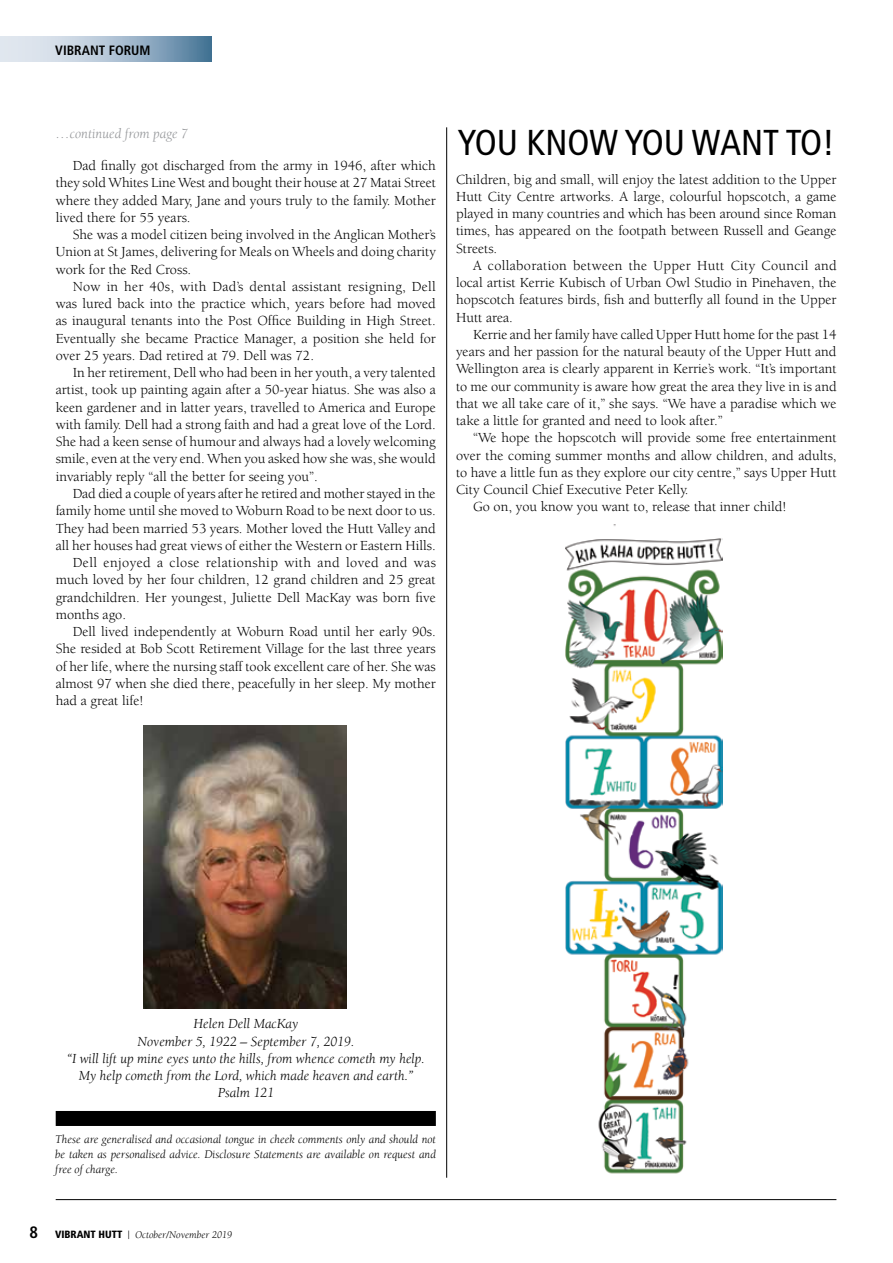
<style>
.page{position:relative;width:893px;height:1263px;background:#fff}
.page>*{position:absolute;margin:0;border:0;box-sizing:border-box;transform-origin:0 0}
.t1{font:condensed 36px "Frutiger LT Std";color:#000}
.t2{font:700 condensed 16.5px "Frutiger LT Std";color:#000}
.t3{font:14.25px/17.2px "Berkeley";color:#000;text-align:justify}
.t4{font:italic 14.25px/17.2px "Berkeley";color:#000;text-align:center}
.t5{font:14.25px "Berkeley";letter-spacing:.03em;color:#000}
.t6{font:italic 14.25px "Berkeley";color:#939598}
.t7{font:700 condensed 13.5px "Frutiger LT Std";color:#000}
.t8{font:italic 12px/15px "Berkeley";color:#000;text-align:justify}
.t9{font:italic 10.5px "Berkeley";color:#000}
.s1{font-family:"Frutiger LT Std";font-weight:900;font-style:normal;font-stretch:condensed}
</style>
<div class="page">
<hr style="left:56px;top:1199px;width:780px;height:1px;background:#000">
<svg style="left:0;top:37px;width:212px;height:25px"></svg>
<div style="left:56px;top:1111px;width:380px;height:15px;background:#000"></div>
<img style="left:144px;top:725px;width:203px;height:283px">
<hr style="left:446px;top:127px;width:1px;height:1051px;background:#000">
<img style="left:566px;top:524px;width:157px;height:650px">
<p class="t7" style="left:55px;top:43px;width:97px">VIBRANT FORUM</p>
<p class="t6" style="left:56px;top:126px;width:134px">…continued from page 7</p>
<p class="t3" style="left:56px;top:157px;width:382px;text-indent:17px">Dad finally got discharged from the army in 1946, after which they sold Whites Line West and bought their house at 27 Matai Street where they added Mary, Jane and yours truly to the family. Mother lived there for 55 years.</p>
<p class="t3" style="left:56px;top:226px;width:382px;text-indent:17px">She was a model citizen being involved in the Anglican Mother’s Union at St James, delivering for Meals on Wheels and doing charity work for the Red Cross.</p>
<p class="t3" style="left:56px;top:278px;width:382px;text-indent:17px">Now in her 40s, with Dad’s dental assistant resigning, Dell was lured back into the practice which, years before had moved as inaugural tenants into the Post Office Building in High Street.<br>Eventually she became Practice Manager, a position she held for over 25 years. Dad retired at 79. Dell was 72.</p>
<p class="t3" style="left:56px;top:364px;width:382px;text-indent:17px">In her retirement, Dell who had been in her youth, a very talented artist, took up painting again after a 50-year hiatus. She was also a keen gardener and in latter years, travelled to America and Europe with family. Dell had a strong faith and had a great love of the Lord.<br>She had a keen sense of humour and always had a lovely welcoming smile, even at the very end. When you asked how she was, she would invariably reply “all the better for seeing you”.</p>
<p class="t3" style="left:73px;top:485px;width:364px">Dad died a couple of years after he retired and mother stayed in the</p>
<p class="t3" style="left:56px;top:502px;width:382px">family home until she moved to Woburn Road to be next door to us.</p>
<p class="t3" style="left:56px;top:520px;width:382px">They had been married 53 years. Mother loved the Hutt Valley and</p>
<p class="t3" style="left:56px;top:537px;width:382px">all her houses had great views of either the Western or Eastern Hills.</p>
<p class="t5" style="left:73px;top:555px;width:365px">Dell enjoyed a close relationship with and loved and was</p>
<p class="t3" style="left:56px;top:571px;width:382px">much loved by her four children, 12 grand children and 25 great</p>
<p class="t3" style="left:56px;top:589px;width:382px">grandchildren. Her youngest, Juliette Dell MacKay was born five</p>
<p class="t3" style="left:56px;top:606px;width:72px">months ago.</p>
<p class="t3" style="left:73px;top:623px;width:365px">Dell lived independently at Woburn Road until her early 90s.</p>
<p class="t3" style="left:56px;top:640px;width:382px">She resided at Bob Scott Retirement Village for the last three years</p>
<p class="t3" style="left:56px;top:658px;width:382px">of her life, where the nursing staff took excellent care of her. She was</p>
<p class="t3" style="left:56px;top:675px;width:382px">almost 97 when she died there, peacefully in her sleep. My mother</p>
<p class="t3" style="left:56px;top:692px;width:89px">had a great life!</p>
<h1 class="t1" style="left:458px;top:121px;width:379px">YOU KNOW YOU WANT TO!</h1>
<p class="t3" style="left:456px;top:171px;width:382px">Children, big and small, will enjoy the latest addition to the Upper Hutt City Centre artworks. A large, colourful hopscotch, a game played in many countries and which has been around since Roman times, has appeared on the footpath between Russell and Geange Streets.</p>
<p class="t3" style="left:456px;top:257px;width:382px;text-indent:17px">A collaboration between the Upper Hutt City Council and local artist Kerrie Kubisch of Urban Owl Studio in Pinehaven, the hopscotch features birds, fish and butterfly all found in the Upper Hutt area.</p>
<p class="t3" style="left:456px;top:326px;width:382px;text-indent:17px">Kerrie and her family have called Upper Hutt home for the past 14 years and her passion for the natural beauty of the Upper Hutt and Wellington area is clearly apparent in Kerrie’s work. “It’s important to me our community is aware how great the area they live in is and that we all take care of it,” she says. “We have a paradise which we take a little for granted and need to look after.”</p>
<p class="t3" style="left:473px;top:430px;width:365px">“We hope the hopscotch will provide some free entertainment</p>
<p class="t3" style="left:456px;top:447px;width:382px">over the coming summer months and allow children, and adults,</p>
<p class="t3" style="left:456px;top:464px;width:382px">to have a little fun as they explore our city centre,” says Upper Hutt</p>
<p class="t3" style="left:456px;top:481px;width:234px">City Council Chief Executive Peter Kelly.</p>
<p class="t3" style="left:473px;top:499px;width:315px">Go on, you know you want to, release that inner child!</p>
<p class="t4" style="left:67px;top:1016px;width:359px">Helen Dell MacKay<br>November 5, 1922 – September 7, 2019.<br>“I will lift up mine eyes unto the hills, from whence cometh my help.<br>My help cometh from the Lord, which made heaven and earth.” Psalm 121</p>
<p class="t8" style="left:55px;top:1132px;width:382px">These are generalised and occasional tongue in cheek comments only and should not be taken as personalised advice. Disclosure Statements are available on request and free of charge.</p>
<p class="t2" style="left:30px;top:1222px;width:10px">8</p>
<p class="t9" style="left:55px;top:1229px;width:179px"><span class="s1">VIBRANT HUTT</span> | October/November 2019</p>
</div>
